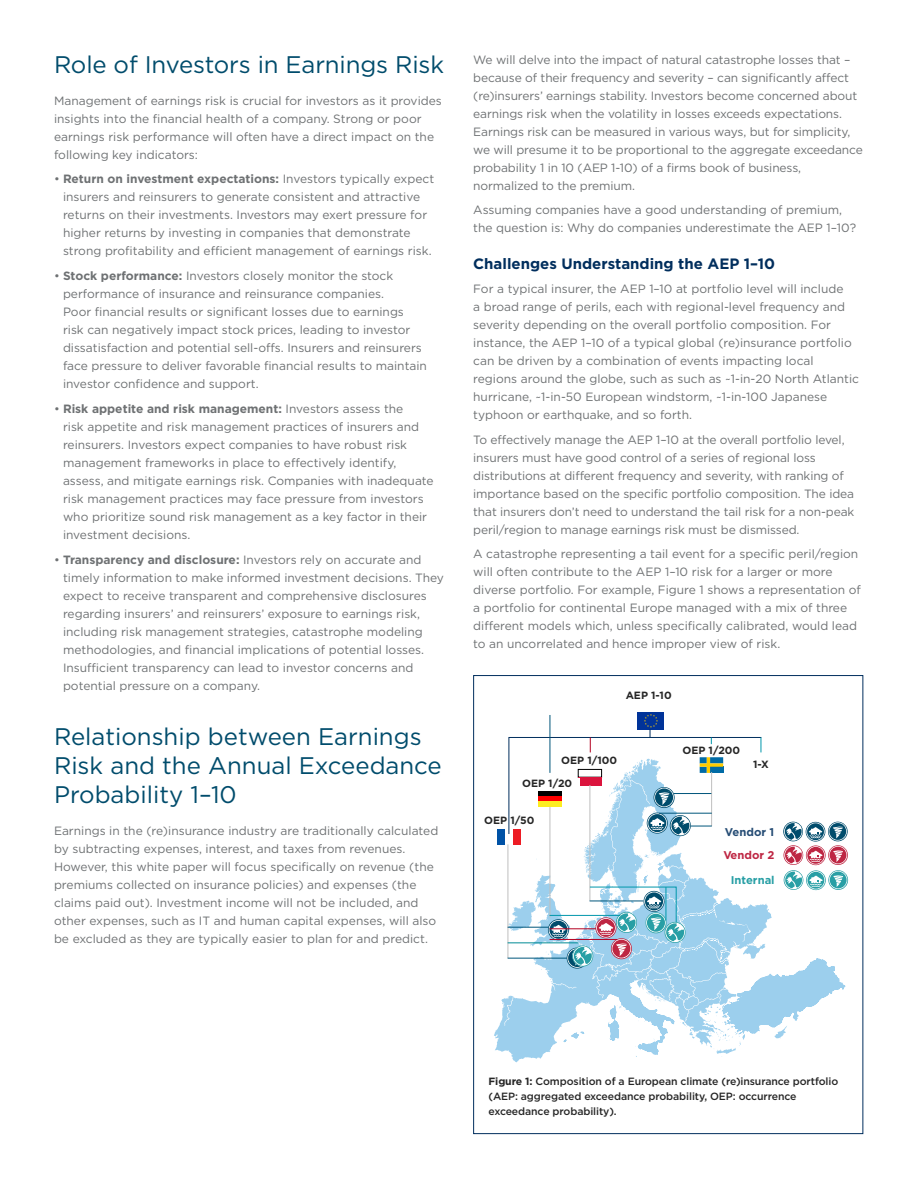
<style>
.page{position:relative;width:918px;height:1188px;background:#fff}
.page>*{position:absolute;margin:0;border:0;box-sizing:border-box;transform-origin:0 0}
.t1{font:24px/28.8px "Gotham";color:#004c6c}
.t2{font:700 15px "Gotham";color:#002e5d}
.t3{font:12px/18px "Gotham";color:#6e7173}
.t4{font:700 11.25px "Gotham";color:#289fa5}
.t5{font:700 11.25px "Gotham";color:#264d75}
.t6{font:700 11.25px "Gotham";color:#be2643}
.t7{font:500 10.5px/15px "Gotham";letter-spacing:-.01em;color:#262626}
.t8{font:700 10.5px/22.8px "Gotham";color:#262626}
.s1{font-weight:700}
</style>
<div class="page">
<div style="left:638px;top:712px;width:26px;height:18px;background:#039"></div>
<svg style="left:845px;top:825px;width:3px;height:62px"></svg>
<svg style="left:494px;top:821px;width:351px;height:241px"></svg>
<svg style="left:502px;top:984px;width:16px;height:42px"></svg>
<div style="left:497px;top:829px;width:8px;height:16px;background:#0052a6"></div>
<div style="left:505px;top:829px;width:8px;height:16px;background:#fff"></div>
<div style="left:477px;top:816px;width:65px;height:12px;background:#fff"></div>
<hr style="left:508px;top:844px;width:1px;height:114px;background:#bfbfbf">
<hr style="left:508px;top:927px;width:40px;height:1px;background:#00567b">
<hr style="left:508px;top:958px;width:59px;height:1px;background:#00567b">
<hr style="left:508px;top:942px;width:70px;height:1px;background:#008c95">
<hr style="left:550px;top:807px;width:1px;height:110px;background:#bfbfbf">
<hr style="left:590px;top:785px;width:1px;height:116px;background:#bfbfbf">
<svg style="left:546px;top:877px;width:182px;height:144px"></svg>
<hr style="left:666px;top:887px;width:1px;height:34px;background:#0097ab">
<svg style="left:508px;top:714px;width:254px;height:157px"></svg>
<h1 class="t1" style="left:54px;top:50px;width:392px">Role of Investors in Earnings Risk</h1>
<p class="t3" style="left:54px;top:91px;width:389px">Management of earnings risk is crucial for investors as it provides insights into the financial health of a company. Strong or poor earnings risk performance will often have a direct impact on the following key indicators:</p>
<p class="t3" style="left:63px;top:170px;width:373px;text-indent:-9px">• <span class="s1">Return on investment expectations:</span> Investors typically expect insurers and reinsurers to generate consistent and attractive returns on their investments. Investors may exert pressure for higher returns by investing in companies that demonstrate strong profitability and efficient management of earnings risk.</p>
<p class="t3" style="left:63px;top:267px;width:366px;text-indent:-9px">• <span class="s1">Stock performance:</span> Investors closely monitor the stock performance of insurance and reinsurance companies.<br>Poor financial results or significant losses due to earnings risk can negatively impact stock prices, leading to investor dissatisfaction and potential sell-offs. Insurers and reinsurers face pressure to deliver favorable financial results to maintain investor confidence and support.</p>
<p class="t3" style="left:63px;top:399px;width:372px;text-indent:-9px">• <span class="s1">Risk appetite and risk management:</span> Investors assess the<br>risk appetite and risk management practices of insurers and reinsurers. Investors expect companies to have robust risk management frameworks in place to effectively identify, assess, and mitigate earnings risk. Companies with inadequate risk management practices may face pressure from investors who prioritize sound risk management as a key factor in their investment decisions.</p>
<p class="t3" style="left:63px;top:550px;width:382px;text-indent:-9px">• <span class="s1">Transparency and disclosure:</span> Investors rely on accurate and timely information to make informed investment decisions. They expect to receive transparent and comprehensive disclosures regarding insurers’ and reinsurers’ exposure to earnings risk, including risk management strategies, catastrophe modeling methodologies, and financial implications of potential losses.<br>Insufficient transparency can lead to investor concerns and potential pressure on a company.</p>
<h1 class="t1" style="left:54px;top:722px;width:389px">Relationship between Earnings<br>Risk and the Annual Exceedance<br>Probability 1–10</h1>
<p class="t3" style="left:54px;top:821px;width:386px">Earnings in the (re)insurance industry are traditionally calculated by subtracting expenses, interest, and taxes from revenues.<br>However, this white paper will focus specifically on revenue (the premiums collected on insurance policies) and expenses (the claims paid out). Investment income will not be included, and other expenses, such as IT and human capital expenses, will also be excluded as they are typically easier to plan for and predict.</p>
<p class="t3" style="left:473px;top:50px;width:391px">We will delve into the impact of natural catastrophe losses that – because of their frequency and severity – can significantly affect (re)insurers’ earnings stability. Investors become concerned about earnings risk when the volatility in losses exceeds expectations.<br>Earnings risk can be measured in various ways, but for simplicity, we will presume it to be proportional to the aggregate exceedance probability 1 in 10 (AEP 1-10) of a firms book of business, normalized to the premium.</p>
<p class="t3" style="left:473px;top:201px;width:384px">Assuming companies have a good understanding of premium, the question is: Why do companies underestimate the AEP 1–10?</p>
<p class="t2" style="left:473px;top:254px;width:303px">Challenges Understanding the AEP 1–10</p>
<p class="t3" style="left:473px;top:279px;width:387px">For a typical insurer, the AEP 1–10 at portfolio level will include<br>a broad range of perils, each with regional-level frequency and severity depending on the overall portfolio composition. For instance, the AEP 1–10 of a typical global (re)insurance portfolio can be driven by a combination of events impacting local regions around the globe, such as such as ~1-in-20 North Atlantic hurricane, ~1-in-50 European windstorm, ~1-in-100 Japanese typhoon or earthquake, and so forth.</p>
<p class="t3" style="left:473px;top:430px;width:383px">To effectively manage the AEP 1–10 at the overall portfolio level, insurers must have good control of a series of regional loss distributions at different frequency and severity, with ranking of importance based on the specific portfolio composition. The idea that insurers don’t need to understand the tail risk for a non-peak peril/region to manage earnings risk must be dismissed.</p>
<p class="t3" style="left:473px;top:545px;width:389px">A catastrophe representing a tail event for a specific peril/region will often contribute to the AEP 1–10 risk for a larger or more diverse portfolio. For example, Figure 1 shows a representation of a portfolio for continental Europe managed with a mix of three different models which, unless specifically calibrated, would lead to an uncorrelated and hence improper view of risk.</p>
<p class="t8" style="left:626px;top:684px;width:47px">AEP 1-10</p>
<p class="t8" style="left:522px;top:749px;width:97px;text-indent:39px">OEP 1/100<br>OEP 1/20</p>
<p class="t8" style="left:484px;top:809px;width:52px">OEP 1/50</p>
<p class="t8" style="left:682px;top:739px;width:59px">OEP 1/200</p>
<p class="t8" style="left:753px;top:752px;width:17px">1-X</p>
<p class="t5" style="left:725px;top:824px;width:51px">Vendor 1</p>
<p class="t6" style="left:723px;top:848px;width:53px">Vendor 2</p>
<p class="t4" style="left:731px;top:873px;width:45px">Internal</p>
<p class="t7" style="left:488px;top:1074px;width:351px"><span class="s1">Figure 1:</span> Composition of a European climate (re)insurance portfolio (AEP: aggregated exceedance probability, OEP: occurrence exceedance probability).</p>
</div>
